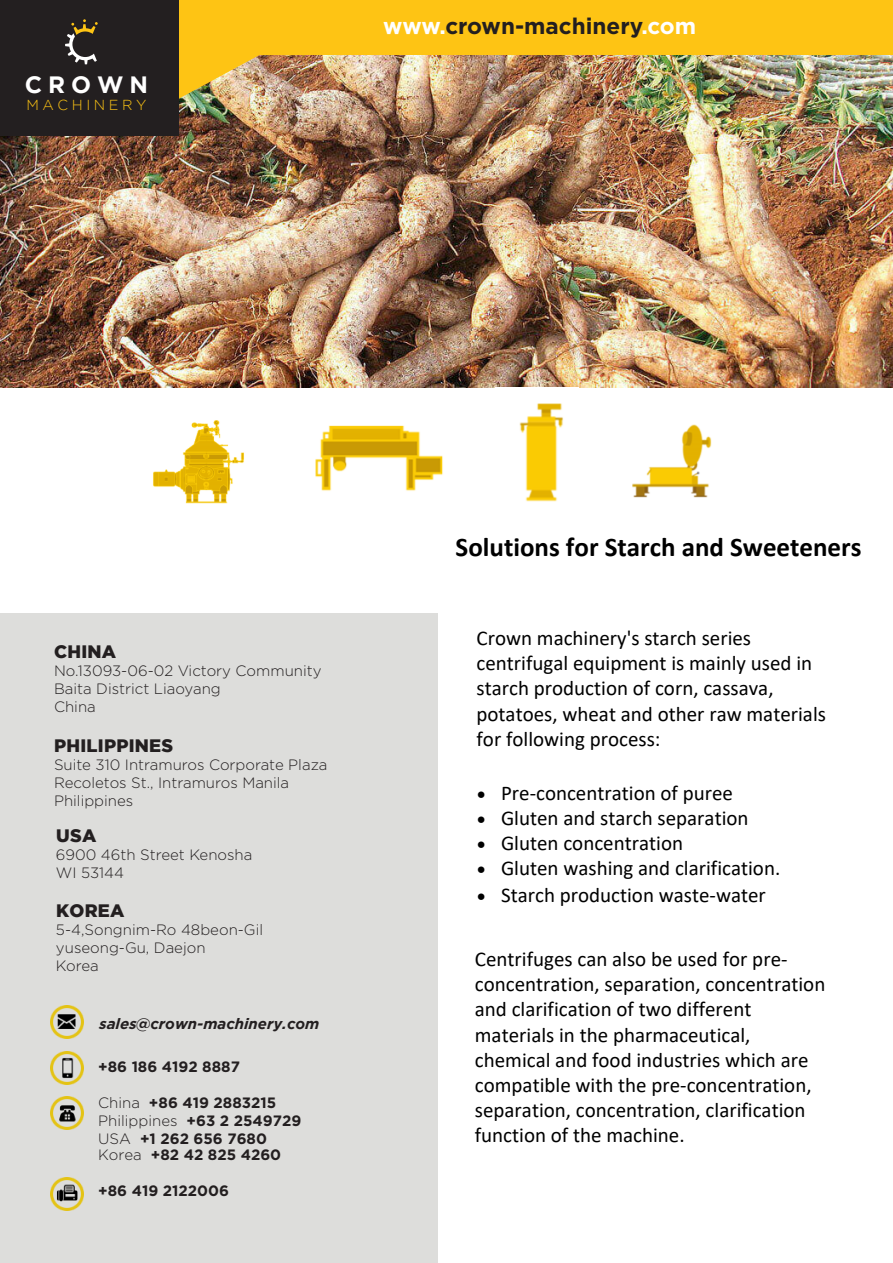
<style>
.page{position:relative;width:893px;height:1263px;background:#fff}
.page>*{position:absolute;margin:0;border:0;box-sizing:border-box;transform-origin:0 0}
.t1{font:700 27px "Calibri";color:#000}
.t2{font:700 23.55px "Gotham";letter-spacing:.25em;color:#fff}
.t3{font:700 22.5px "Gotham";color:#231f20}
.t4{font:21px/25.2px "Calibri";color:#000}
.t5{font:900 18px "Gotham";letter-spacing:.015em;color:#231f20}
.t6{font:300 15px "Gotham";color:#231f20}
.t7{font:700 15px/17.9px "Gotham";color:#231f20}
.t8{font:italic 700 15px "Gotham";color:#231f20}
.t9{font:300 14.4px "Gotham";letter-spacing:.25em;color:#fdc414}
.s1{color:#fff}
.s2{font-style:inherit}
.s3{font-weight:300}
</style>
<div class="page">
<img style="left:0;top:54px;width:893px;height:334px">
<div style="left:0;top:613px;width:437px;height:650px;background:#dddddb"></div>
<div style="left:179px;top:0;width:714px;height:54px;background:#fec414"></div>
<div style="left:0;top:0;width:179px;height:136px;background:#231f20"></div>
<img style="left:65px;top:19px;width:250px;height:103px">
<img style="left:153px;top:420px;width:91px;height:84px">
<img style="left:315px;top:425px;width:128px;height:66px">
<img style="left:495px;top:387px;width:83px;height:115px">
<img style="left:632px;top:424px;width:80px;height:74px">
<img style="left:50px;top:1051px;width:33px;height:33px">
<img style="left:50px;top:1005px;width:33px;height:33px">
<img style="left:50px;top:1178px;width:33px;height:33px">
<img style="left:50px;top:1097px;width:33px;height:33px">
<p class="t2" style="left:25px;top:71px;width:125px">CROWN</p>
<p class="t9" style="left:26px;top:97px;width:122px">MACHINERY</p>
<p class="t3" style="left:383px;top:14px;width:314px"><span class="s1">www.</span>crown-machinery<span class="s1">.com</span></p>
<p class="t5" style="left:54px;top:641px;width:64px">CHINA</p>
<p class="t6" style="left:54px;top:662px;width:269px">No.13093-06-02 Victory Community</p>
<p class="t6" style="left:54px;top:680px;width:168px">Baita District Liaoyang</p>
<p class="t6" style="left:54px;top:698px;width:43px">China</p>
<p class="t5" style="left:54px;top:735px;width:121px">PHILIPPINES</p>
<p class="t6" style="left:54px;top:756px;width:275px">Suite 310 Intramuros Corporate Plaza</p>
<p class="t6" style="left:54px;top:774px;width:237px">Recoletos St., Intramuros Manila</p>
<p class="t6" style="left:54px;top:792px;width:81px">Philippines</p>
<p class="t5" style="left:56px;top:825px;width:42px">USA</p>
<p class="t6" style="left:56px;top:846px;width:198px">6900 46th Street Kenosha</p>
<p class="t6" style="left:56px;top:864px;width:70px">WI 53144</p>
<p class="t5" style="left:56px;top:900px;width:70px">KOREA</p>
<p class="t6" style="left:56px;top:922px;width:209px">5-4,Songnim-Ro 48beon-Gil</p>
<p class="t6" style="left:56px;top:940px;width:151px">yuseong-Gu, Daejon</p>
<p class="t6" style="left:56px;top:958px;width:44px">Korea</p>
<p class="t8" style="left:98px;top:1015px;width:223px"><span class="s2">sales</span>@crown-machinery.com</p>
<p class="t7" style="left:98px;top:1058px;width:143px">+86 186 4192 8887</p>
<p class="t7" style="left:98px;top:1094px;width:205px"><span class="s3">China</span> +86 419 2883215<br><span class="s3">Philippines</span> +63 2 2549729<br><span class="s3">USA</span> +1 262 656 7680</p>
<p class="t7" style="left:98px;top:1146px;width:185px"><span class="s3">Korea</span> +82 42 825 4260</p>
<p class="t7" style="left:98px;top:1182px;width:132px">+86 419 2122006</p>
<p class="t1" style="left:456px;top:528px;width:407px">Solutions for Starch and Sweeteners</p>
<p class="t4" style="left:476px;top:625px;width:351px">Crown machinery's starch series centrifugal equipment is mainly used in starch production of corn, cassava, potatoes, wheat and other raw materials for following process:</p>
<p class="t4" style="left:477px;top:779px;width:258px">• Pre-concentration of puree</p>
<p class="t4" style="left:477px;top:805px;width:273px">• Gluten and starch separation</p>
<p class="t4" style="left:477px;top:830px;width:208px">• Gluten concentration</p>
<p class="t4" style="left:477px;top:855px;width:305px">• Gluten washing and clarification.</p>
<p class="t4" style="left:477px;top:882px;width:290px">• Starch production waste-water</p>
<p class="t4" style="left:475px;top:946px;width:352px">Centrifuges can also be used for pre&shy;concentration, separation, concentration and clarification of two different materials in the pharmaceutical, chemical and food industries which are compatible with the pre-concentration, separation, concentration, clarification function of the machine.</p>
</div>
